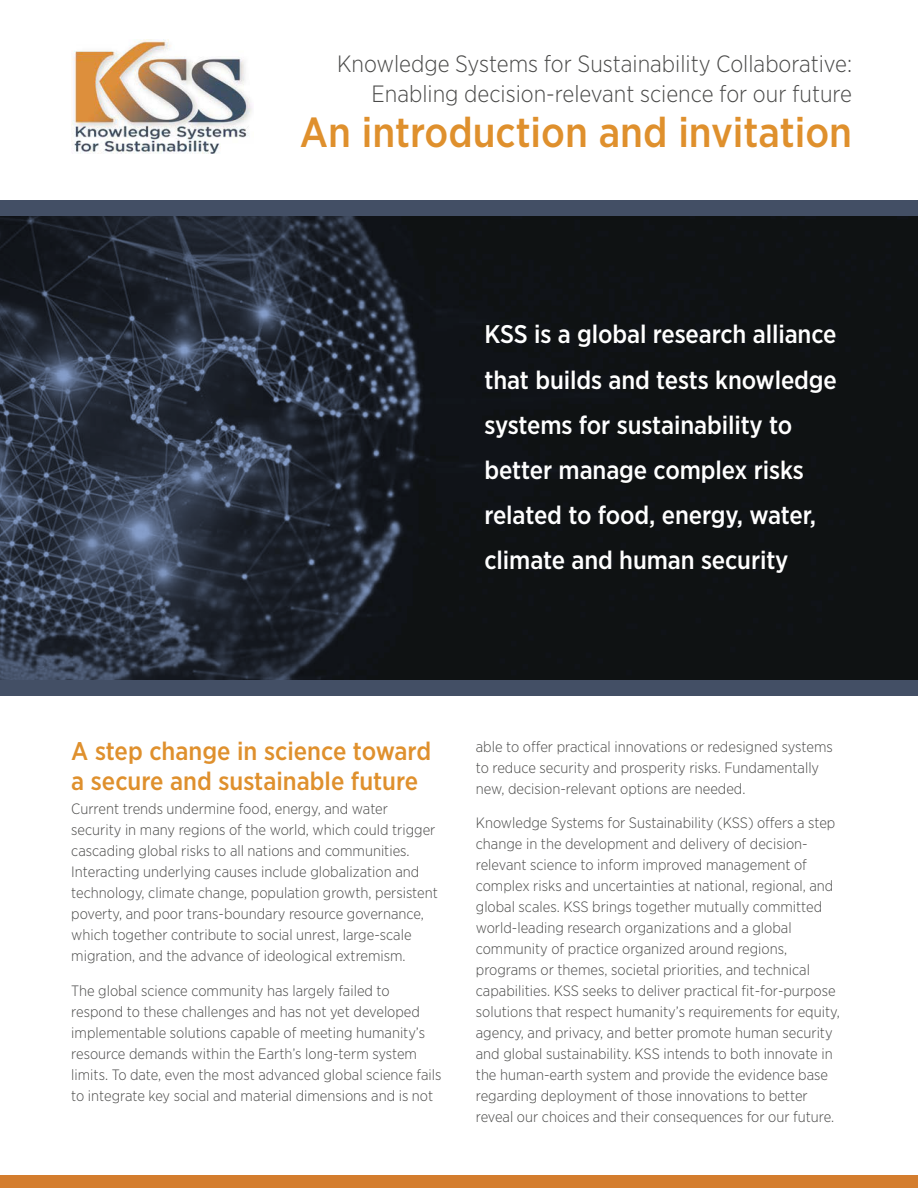
<style>
.page{position:relative;width:918px;height:1188px;background:#fff}
.page>*{position:absolute;margin:0;border:0;box-sizing:border-box;transform-origin:0 0}
.JISEA_attribution{font:500 42px "Gotham Narrow";color:#df902d}
.subtitle{font:500 25.5px/45px "Gotham Narrow";letter-spacing:-.005em;color:#fff}
.t1{font:500 25.5px/30px "Gotham Narrow";color:#df902d}
.JISEA_attribution-2{font:300 23.55px/30.3px "Gotham Narrow";color:#4a4a49;text-align:right}
.text{font:300 15px/21px "Gotham Narrow";color:#4a4a49}
</style>
<div class="page">
<div style="left:0;top:1176px;width:918px;height:12px;background:#d47d2e"></div>
<img style="left:71px;top:39px;width:181px;height:114px">
<img style="left:0;top:216px;width:918px;height:464px">
<div style="left:0;top:201px;width:918px;height:15px;background:#434f65"></div>
<div style="left:0;top:680px;width:918px;height:16px;background:#434f65"></div>
<p class="JISEA_attribution-2" style="left:337px;top:48px;width:516px">Knowledge Systems for Sustainability Collaborative:<br>Enabling decision-relevant science for our future</p>
<p class="JISEA_attribution" style="left:300px;top:105px;width:554px">An introduction and invitation</p>
<p class="subtitle" style="left:484px;top:312px;width:354px">KSS is a global research alliance that builds and tests knowledge systems for sustainability to better manage complex risks related to food, energy, water, climate and human security</p>
<h1 class="t1" style="left:71px;top:736px;width:361px">A step change in science toward a secure and sustainable future</h1>
<p class="text" style="left:71px;top:798px;width:368px">Current trends undermine food, energy, and water security in many regions of the world, which could trigger cascading global risks to all nations and communities.<br>Interacting underlying causes include globalization and technology, climate change, population growth, persistent poverty, and poor trans-boundary resource governance, which together contribute to social unrest, large-scale migration, and the advance of ideological extremism.</p>
<p class="text" style="left:71px;top:980px;width:372px">The global science community has largely failed to respond to these challenges and has not yet developed implementable solutions capable of meeting humanity’s resource demands within the Earth’s long-term system limits. To date, even the most advanced global science fails to integrate key social and material dimensions and is not</p>
<p class="text" style="left:476px;top:736px;width:358px">able to offer practical innovations or redesigned systems to reduce security and prosperity risks. Fundamentally new, decision-relevant options are needed.</p>
<p class="text" style="left:476px;top:812px;width:365px">Knowledge Systems for Sustainability (KSS) offers a step change in the development and delivery of decision&shy;relevant science to inform improved management of complex risks and uncertainties at national, regional, and global scales. KSS brings together mutually committed world-leading research organizations and a global community of practice organized around regions, programs or themes, societal priorities, and technical capabilities. KSS seeks to deliver practical fit-for-purpose solutions that respect humanity’s requirements for equity, agency, and privacy, and better promote human security and global sustainability. KSS intends to both innovate in the human-earth system and provide the evidence base regarding deployment of those innovations to better reveal our choices and their consequences for our future.</p>
</div>
